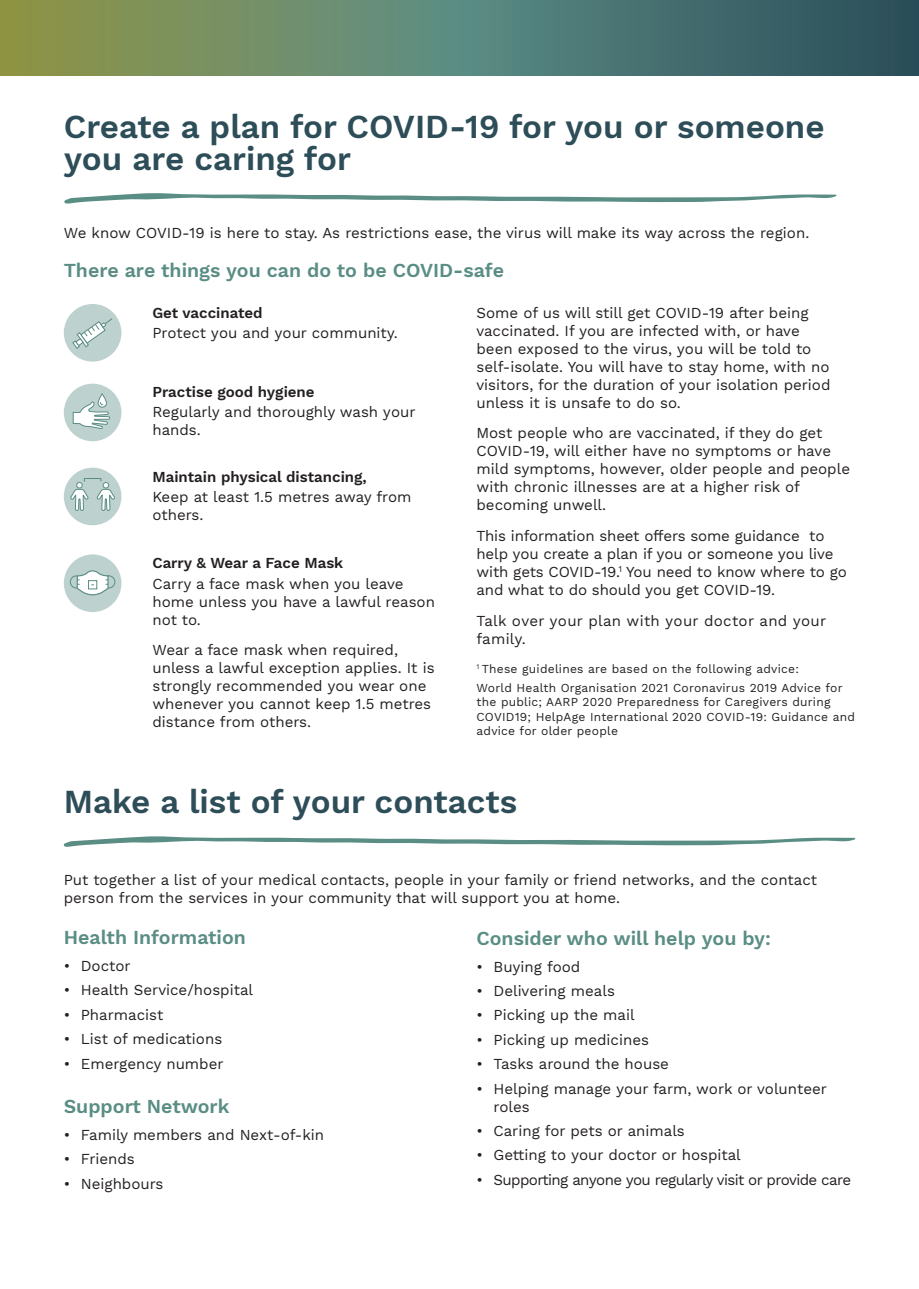
<style>
.page{position:relative;width:919px;height:1289px;background:#fff}
.page>*{position:absolute;margin:0;border:0;box-sizing:border-box;transform-origin:0 0}
.Heading_1{font:600 33px/31.5px "Work Sans";color:#2d4d58}
.Heading_3{font:600 19.5px "Work Sans";color:#5a8d84}
.Body_Copy{font:15px/18px "Work Sans";color:#231f20}
.Heading_4{font:600 15px "Work Sans";color:#231f20}
.Body_Copy-2{font:15px "Work Sans";letter-spacing:-.04em;color:#231f20}
.Body_Copy-3{font:15px/18px "Work Sans";letter-spacing:.02em;color:#231f20}
.Body_Copy-4{font:12px/14.4px "Work Sans";letter-spacing:.02em;color:#231f20}
</style>
<div class="page">
<svg style="left:0;top:0;width:918px;height:75px"></svg>
<svg style="left:64px;top:304px;width:791px;height:543px"></svg>
<svg style="left:64px;top:193px;width:772px;height:11px"></svg>
<p class="Heading_1" style="left:64px;top:113px;width:762px">Create a plan for COVID-19 for you or someone you are caring for</p>
<p class="Body_Copy" style="left:64px;top:225px;width:747px">We know COVID-19 is here to stay. As restrictions ease, the virus will make its way across the region.</p>
<p class="Heading_3" style="left:64px;top:258px;width:441px">There are things you can do to be COVID-safe</p>
<p class="Body_Copy" style="left:476px;top:304px;width:355px">Some of us will still get COVID-19 after being vaccinated. If you are infected with, or have been exposed to the virus, you will be told to self-isolate. You will have to stay home, with no visitors, for the duration of your isolation period unless it is unsafe to do so.</p>
<p class="Body_Copy" style="left:476px;top:425px;width:375px">Most people who are vaccinated, if they do get COVID-19, will either have no symptoms or have mild symptoms, however, older people and people with chronic illnesses are at a higher risk of becoming unwell.</p>
<p class="Body_Copy" style="left:476px;top:527px;width:372px">This information sheet offers some guidance to help you create a plan if you or someone you live with gets COVID-19.<sup>1</sup> You need to know where to go and what to do should you get COVID-19.</p>
<p class="Body_Copy-3" style="left:476px;top:612px;width:351px">Talk over your plan with your doctor and your family.</p>
<p class="Heading_4" style="left:152px;top:303px;width:112px">Get vaccinated</p>
<p class="Body_Copy" style="left:152px;top:324px;width:247px">Protect you and your community.</p>
<p class="Heading_4" style="left:152px;top:383px;width:164px">Practise good hygiene</p>
<p class="Body_Copy" style="left:152px;top:404px;width:264px">Regularly and thoroughly wash your hands.</p>
<p class="Heading_4" style="left:152px;top:468px;width:216px">Maintain physical distancing,</p>
<p class="Body_Copy" style="left:152px;top:488px;width:260px">Keep at least 1.5 metres away from others.</p>
<p class="Heading_4" style="left:152px;top:554px;width:192px">Carry &amp; Wear a Face Mask</p>
<p class="Body_Copy" style="left:152px;top:575px;width:284px">Carry a face mask when you leave home unless you have a lawful reason not to.</p>
<p class="Body_Copy" style="left:152px;top:642px;width:284px">Wear a face mask when required, unless a lawful exception applies. It is strongly recommended you wear one whenever you cannot keep 1.5 metres distance from others.</p>
<p class="Body_Copy-4" style="left:476px;top:662px;width:324px"><sup>1</sup> These guidelines are based on the following advice:</p>
<p class="Body_Copy-4" style="left:476px;top:681px;width:380px">World Health Organisation 2021 Coronavirus 2019 Advice for the public; AARP 2020 Preparedness for Caregivers during COVID19; HelpAge International 2020 COVID-19: Guidance and advice for older people</p>
<p class="Heading_1" style="left:64px;top:788px;width:455px">Make a list of your contacts</p>
<p class="Body_Copy" style="left:64px;top:871px;width:754px">Put together a list of your medical contacts, people in your family or friend networks, and the contact person from the services in your community that will support you at home.</p>
<p class="Heading_3" style="left:64px;top:926px;width:183px">Health Information</p>
<p class="Body_Copy" style="left:64px;top:957px;width:68px">• Doctor</p>
<p class="Body_Copy" style="left:64px;top:981px;width:191px">• Health Service/hospital</p>
<p class="Body_Copy" style="left:64px;top:1006px;width:101px">• Pharmacist</p>
<p class="Body_Copy" style="left:64px;top:1030px;width:160px">• List of medications</p>
<p class="Body_Copy" style="left:64px;top:1055px;width:161px">• Emergency number</p>
<p class="Heading_3" style="left:64px;top:1095px;width:167px">Support Network</p>
<p class="Body_Copy" style="left:64px;top:1126px;width:262px">• Family members and Next-of-kin</p>
<p class="Body_Copy" style="left:64px;top:1150px;width:73px">• Friends</p>
<p class="Body_Copy" style="left:64px;top:1174px;width:101px">• Neighbours</p>
<p class="Heading_3" style="left:476px;top:927px;width:296px">Consider who will help you by:</p>
<p class="Body_Copy" style="left:476px;top:958px;width:105px">• Buying food</p>
<p class="Body_Copy" style="left:476px;top:982px;width:140px">• Delivering meals</p>
<p class="Body_Copy" style="left:476px;top:1006px;width:160px">• Picking up the mail</p>
<p class="Body_Copy" style="left:476px;top:1031px;width:174px">• Picking up medicines</p>
<p class="Body_Copy" style="left:476px;top:1055px;width:194px">• Tasks around the house</p>
<p class="Body_Copy" style="left:493px;top:1080px;width:335px;text-indent:-17px">• Helping manage your farm, work or volunteer roles</p>
<p class="Body_Copy" style="left:476px;top:1122px;width:210px">• Caring for pets or animals</p>
<p class="Body_Copy" style="left:476px;top:1146px;width:266px">• Getting to your doctor or hospital</p>
<p class="Body_Copy-2" style="left:476px;top:1170px;width:376px">• Supporting anyone you regularly visit or provide care</p>
</div>
